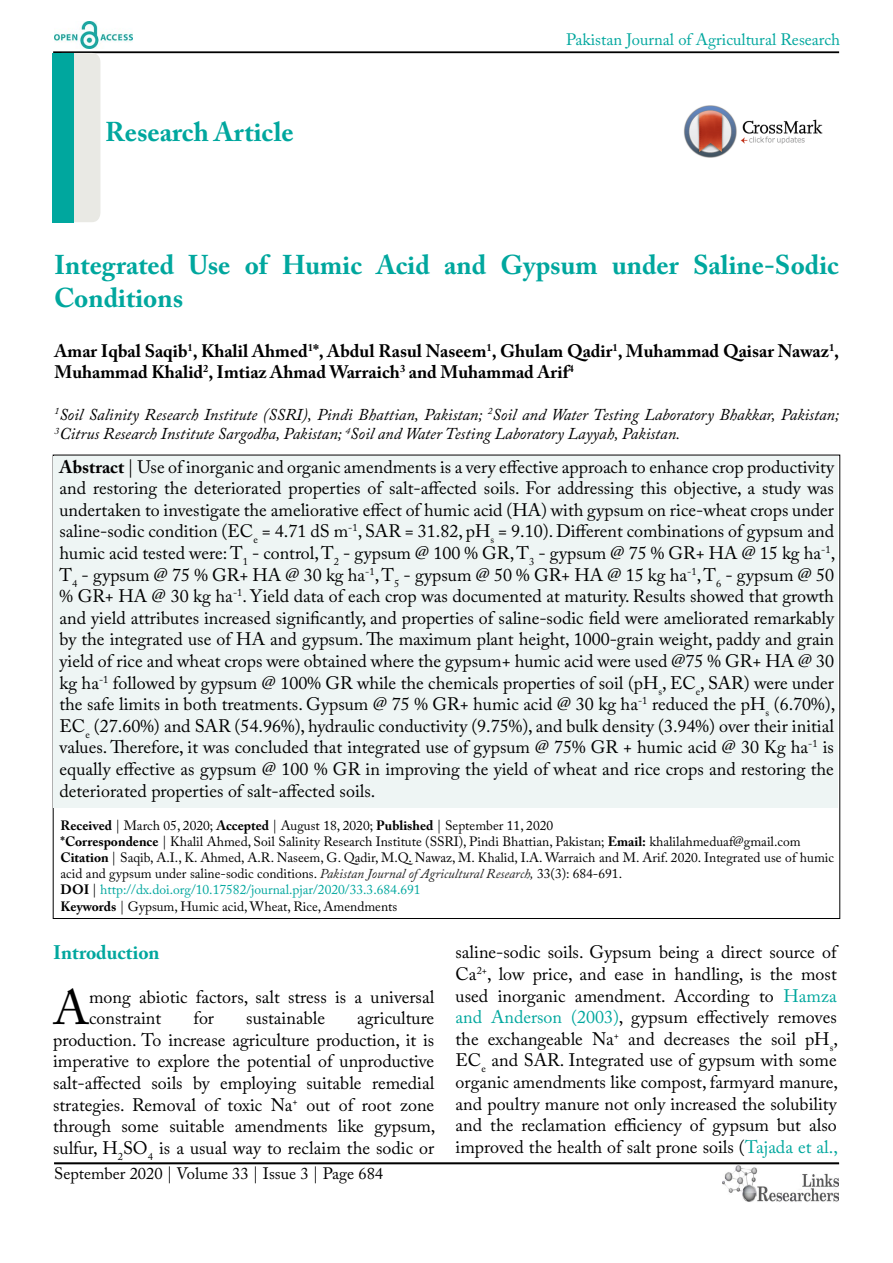
<style>
.page{position:relative;width:893px;height:1263px;background:#fff}
.page>*{position:absolute;margin:0;border:0;box-sizing:border-box;transform-origin:0 0}
.t1{font:48.45px "Adobe Caslon Pro";color:#000}
.t2{font:700 27px/32.4px "Adobe Caslon Pro";color:#00a79e}
.t3{font:700 19.5px "Adobe Caslon Pro";color:#00a79e}
.t4{font:18px/21.6px "Adobe Caslon Pro";color:#000;text-align:justify}
.t5{font:700 18px/21.6px "Adobe Caslon Pro";color:#000}
.t6{font:italic 16.5px/19.8px "Adobe Caslon Pro";color:#000}
.t7{font:16.5px "Adobe Caslon Pro";color:#000}
.t8{font:16.5px "Adobe Caslon Pro";color:#00a79e}
.t9{font:13.5px/16.2px "Adobe Caslon Pro";color:#000}
.s1{font-weight:700}
.s2{font-style:italic;color:#222}
.s3{font-style:italic}
.s4{color:#00a79e}
</style>
<div class="page">
<hr style="left:53px;top:51px;width:786px;height:2px;background:#000">
<hr style="left:54px;top:1162px;width:785px;height:2px;background:#000">
<img style="left:722px;top:1166px;width:117px;height:36px">
<img style="left:54px;top:22px;width:78px;height:27px">
<div style="left:54px;top:53px;width:46px;height:169px;background:#e9e9e4;border-radius:9px"></div>
<div style="left:53px;top:53px;width:21px;height:169px;background:#00a79e"></div>
<div style="left:54px;top:456px;width:784px;height:352px;background:#eef5f4"></div>
<img style="left:684px;top:105px;width:139px;height:53px">
<h2 class="t2" style="left:105px;top:116px;width:190px">Research Article</h2>
<p class="t8" style="left:566px;top:30px;width:276px">Pakistan Journal of Agricultural Research</p>
<h2 class="t2" style="left:54px;top:249px;width:786px">Integrated Use of Humic Acid and Gypsum under Saline-Sodic<br>Conditions</h2>
<p class="t5" style="left:55px;top:340px;width:786px">Amar Iqbal Saqib<sup>1</sup>, Khalil Ahmed<sup>1</sup>*, Abdul Rasul Naseem<sup>1</sup>, Ghulam Qadir<sup>1</sup>, Muhammad Qaisar Nawaz<sup>1</sup>,<br>Muhammad Khalid<sup>2</sup>, Imtiaz Ahmad Warraich<sup>3</sup> and Muhammad Arif<sup>4</sup></p>
<p class="t6" style="left:55px;top:404px;width:786px"><sup>1</sup>Soil Salinity Research Institute (SSRI), Pindi Bhattian, Pakistan; <sup>2</sup>Soil and Water Testing Laboratory Bhakkar, Pakistan;<br><sup>3</sup>Citrus Research Institute Sargodha, Pakistan; <sup>4</sup>Soil and Water Testing Laboratory Layyah, Pakistan.</p>
<p class="t4" style="left:60px;top:455px;width:777px"><span class="s1">Abstract</span> | Use of inorganic and organic amendments is a very effective approach to enhance crop productivity and restoring the deteriorated properties of salt-affected soils. For addressing this objective, a study was undertaken to investigate the ameliorative effect of humic acid (HA) with gypsum on rice-wheat crops under saline-sodic condition (EC<sub>e</sub> = 4.71 dS m<sup>-1</sup>, SAR = 31.82, pH<sub>s</sub> = 9.10). Different combinations of gypsum and humic acid tested were: T<sub>1</sub> - control, T<sub>2</sub> - gypsum @ 100 % GR, T<sub>3</sub> - gypsum @ 75 % GR+ HA @ 15 kg ha<sup>-1</sup>, T<sub>4</sub> - gypsum @ 75 % GR+ HA @ 30 kg ha<sup>-1</sup>, T<sub>5</sub> - gypsum @ 50 % GR+ HA @ 15 kg ha<sup>-1</sup>, T<sub>6</sub> - gypsum @ 50 % GR+ HA @ 30 kg ha<sup>-1</sup>. Yield data of each crop was documented at maturity. Results showed that growth and yield attributes increased significantly, and properties of saline-sodic field were ameliorated remarkably by the integrated use of HA and gypsum. The maximum plant height, 1000-grain weight, paddy and grain yield of rice and wheat crops were obtained where the gypsum+ humic acid were used @75 % GR+ HA @ 30 kg ha<sup>-1</sup> followed by gypsum @ 100% GR while the chemicals properties of soil (pH<sub>s</sub>, EC<sub>e</sub>, SAR) were under the safe limits in both treatments. Gypsum @ 75 % GR+ humic acid @ 30 kg ha<sup>-1</sup> reduced the pH<sub>s</sub> (6.70%), EC<sub>e</sub> (27.60%) and SAR (54.96%), hydraulic conductivity (9.75%), and bulk density (3.94%) over their initial values. Therefore, it was concluded that integrated use of gypsum @ 75% GR + humic acid @ 30 Kg ha<sup>-1</sup> is equally effective as gypsum @ 100 % GR in improving the yield of wheat and rice crops and restoring the deteriorated properties of salt-affected soils.</p>
<p class="t9" style="left:61px;top:817px;width:775px"><span class="s1">Received</span> | March 05, 2020; <span class="s1">Accepted</span> | August 18, 2020; <span class="s1">Published</span> | September 11, 2020<br><span class="s1">*Correspondence</span> | Khalil Ahmed, Soil Salinity Research Institute (SSRI), Pindi Bhattian, Pakistan; <span class="s1">Email:</span> khalilahmeduaf@gmail.com <span class="s1">Citation</span> | Saqib, A.I., K. Ahmed, A.R. Naseem, G. Qadir, M.Q. Nawaz, M. Khalid, I.A. Warraich and M. Arif. 2020. Integrated use of humic acid and gypsum under saline-sodic conditions. <span class="s2">Pakistan Journal of Agricultural Research</span><span class="s3">,</span> 33(3): 684-691.<br><span class="s1">DOI</span> | <span class="s4">http://dx.doi.org/10.17582/journal.pjar/2020/33.3.684.691<br></span><span class="s1">Keywords</span> | Gypsum, Humic acid, Wheat, Rice, Amendments</p>
<p class="t3" style="left:53px;top:941px;width:108px">Introduction</p>
<h1 class="t1" style="left:53px;top:979px;width:37px">A</h1>
<p class="t4" style="left:89px;top:986px;width:347px">mong abiotic factors, salt stress is a universal constraint</p>
<p class="t4" style="left:53px;top:1007px;width:384px;text-indent:304px">agriculture production. To increase agriculture production, it is imperative to explore the potential of unproductive salt-affected soils by employing suitable remedial strategies. Removal of toxic Na<sup>+</sup> out of root zone through some suitable amendments like gypsum, sulfur, H<sub>2</sub>SO<sub>4</sub> is a usual way to reclaim the sodic or</p>
<p class="t4" style="left:193px;top:1007px;width:22px">for</p>
<p class="t4" style="left:246px;top:1007px;width:80px">sustainable</p>
<p class="t7" style="left:54px;top:1164px;width:331px">September 2020 | Volume 33 | Issue 3 | Page 684</p>
<p class="t4" style="left:456px;top:941px;width:384px">saline-sodic soils. Gypsum being a direct source of Ca<sup>2+</sup>, low price, and ease in handling, is the most used inorganic amendment. According to <span class="s4">Hamza and Anderson (2003)</span>, gypsum effectively removes the exchangeable Na<sup>+</sup> and decreases the soil pH<sub>s</sub>, EC<sub>e</sub> and SAR. Integrated use of gypsum with some organic amendments like compost, farmyard manure, and poultry manure not only increased the solubility and the reclamation efficiency of gypsum but also improved the health of salt prone soils (<span class="s4">Tajada et al.,</span></p>
</div>
